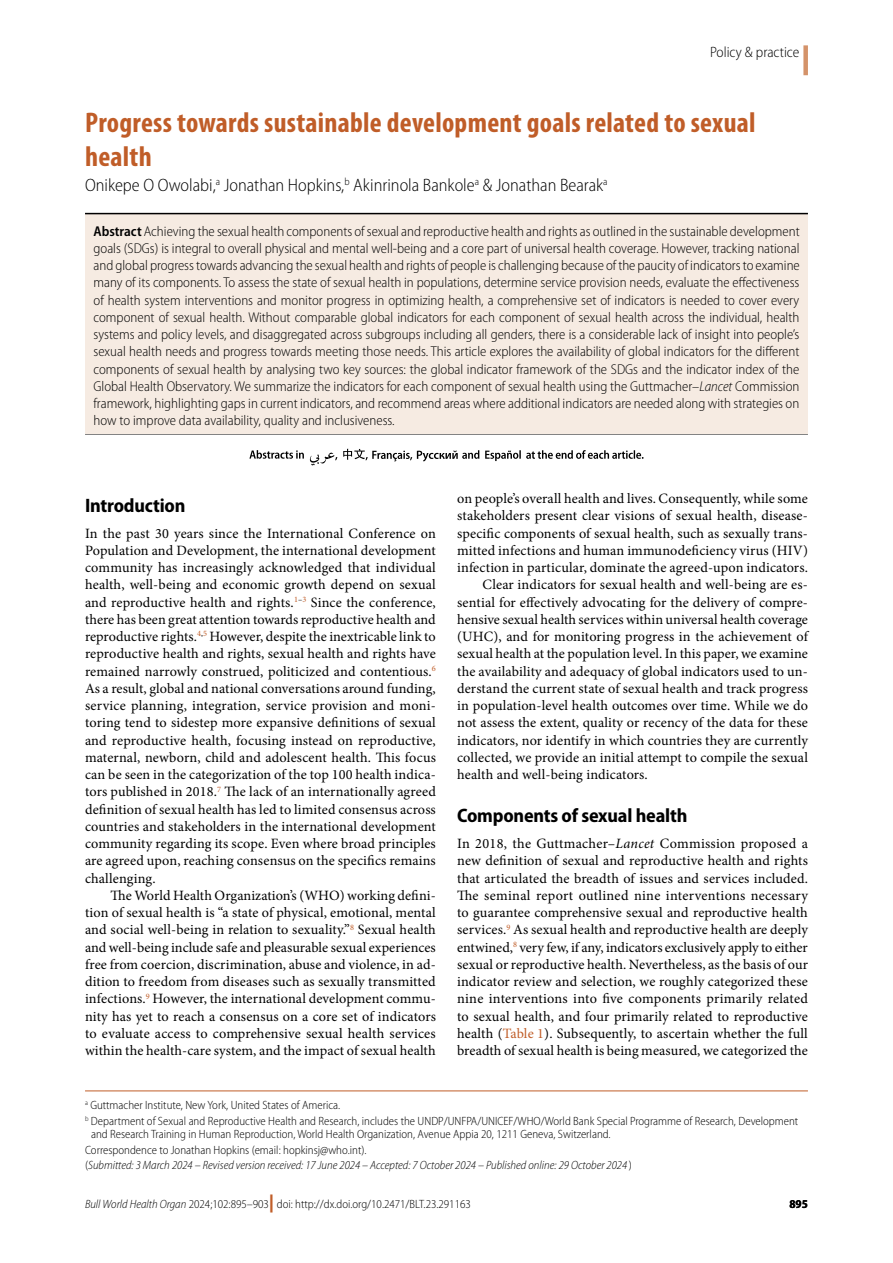
<style>
.page{position:relative;width:893px;height:1263px;background:#fff}
.page>*{position:absolute;margin:0;border:0;box-sizing:border-box;transform-origin:0 0}
.Article_Title{font:700 condensed 28.5px/33.8px "Myriad Pro";letter-spacing:.01em;color:#c05d28}
.Head_1{font:700 semi-condensed 19.5px "Myriad Pro";letter-spacing:-.01em;color:#000}
.Authors{font:300 semi-condensed 18px "Myriad Pro";color:#000}
.Section_Title{font:300 semi-condensed 15px "Myriad Pro";color:#000}
.Para_No_Ind{font:14.25px/17.2px "Minion Pro";letter-spacing:.005em;color:#000;text-align:justify}
.Para_Ind{font:14.25px/17.2px "Minion Pro";letter-spacing:.01em;color:#000;text-align:justify}
.Abstract_No_Ind{font:300 semi-condensed 14.25px/17.2px "Myriad Pro";color:#000;text-align:justify}
.Affiliations{font:300 semi-condensed 12px/13.5px "Myriad Pro";color:#000}
.Submission_info{font:italic 300 semi-condensed 12px "Myriad Pro";color:#000}
.t1{font:700 semi-condensed 12px "Myriad Pro";color:#000}
.s1{font-weight:600}
.s2{font-style:italic}
.s3{color:#c05d28}
.s4{font-style:normal}
.s5{font-weight:900;font-stretch:normal;font-size:18px;color:#c05d28}
</style>
<div class="page">
<hr style="left:85px;top:1090px;width:723px;height:1px;background:#c05d28">
<hr style="left:85px;top:434px;width:723px;height:1px;background:#000">
<div style="left:85px;top:214px;width:723px;height:220px;background:#f6ebe2"></div>
<hr style="left:85px;top:213px;width:723px;height:1px;background:#000">
<svg style="left:310px;top:449px;width:334px;height:17px"></svg>
<svg style="left:249px;top:450px;width:55px;height:9px"></svg>
<div style="left:803px;top:45px;width:5px;height:30px;background:#d4936a"></div>
<p class="Section_Title" style="left:710px;top:44px;width:91px">Policy &amp; practice</p>
<p class="Article_Title" style="left:85px;top:106px;width:672px">Progress towards sustainable development goals related to sexual health</p>
<p class="Authors" style="left:85px;top:176px;width:524px">Onikepe O Owolabi,<sup>a</sup> Jonathan Hopkins,<sup>b</sup> Akinrinola Bankole<sup>a</sup> &amp; Jonathan Bearak<sup>a</sup></p>
<p class="Abstract_No_Ind" style="left:94px;top:223px;width:708px"><span class="s1">Abstract</span> Achieving the sexual health components of sexual and reproductive health and rights as outlined in the sustainable development goals (SDGs) is integral to overall physical and mental well-being and a core part of universal health coverage. However, tracking national and global progress towards advancing the sexual health and rights of people is challenging because of the paucity of indicators to examine many of its components. To assess the state of sexual health in populations, determine service provision needs, evaluate the effectiveness of health system interventions and monitor progress in optimizing health, a comprehensive set of indicators is needed to cover every component of sexual health. Without comparable global indicators for each component of sexual health across the individual, health systems and policy levels, and disaggregated across subgroups including all genders, there is a considerable lack of insight into people’s sexual health needs and progress towards meeting those needs. This article explores the availability of global indicators for the different components of sexual health by analysing two key sources: the global indicator framework of the SDGs and the indicator index of the Global Health Observatory. We summarize the indicators for each component of sexual health using the Guttmacher–<span class="s2">Lancet</span> Commission framework, highlighting gaps in current indicators, and recommend areas where additional indicators are needed along with strategies on how to improve data availability, quality and inclusiveness.</p>
<p class="Head_1" style="left:85px;top:494px;width:102px">Introduction</p>
<p class="Para_No_Ind" style="left:85px;top:524px;width:352px">In the past 30 years since the International Conference on Population and Development, the international development community has increasingly acknowledged that individual health, well-being and economic growth depend on sexual and reproductive health and rights.<sup>1</sup><sup>–</sup><sup>3</sup> Since the conference, there has been great attention towards reproductive health and reproductive rights.<sup>4</sup><sup>,</sup><sup>5</sup> However, despite the inextricable link to reproductive health and rights, sexual health and rights have remained narrowly construed, politicized and contentious.<sup>6<br></sup>As a result, global and national conversations around funding, service planning, integration, service provision and moni&shy;toring tend to sidestep more expansive definitions of sexual and reproductive health, focusing instead on reproductive, maternal, newborn, child and adolescent health. This focus can be seen in the categorization of the top 100 health indica&shy;tors published in 2018.<sup>7</sup> The lack of an internationally agreed definition of sexual health has led to limited consensus across countries and stakeholders in the international development community regarding its scope. Even where broad principles are agreed upon, reaching consensus on the specifics remains challenging.</p>
<p class="Para_Ind" style="left:85px;top:887px;width:352px;text-indent:26px">The World Health Organization’s (WHO) working defini&shy;tion of sexual health is “a state of physical, emotional, mental and social well-being in relation to sexuality.”<sup>8</sup> Sexual health and well-being include safe and pleasurable sexual experiences free from coercion, discrimination, abuse and violence, in ad&shy;dition to freedom from diseases such as sexually transmitted infections.<sup>9</sup> However, the international development commu&shy;nity has yet to reach a consensus on a core set of indicators to evaluate access to comprehensive sexual health services within the health-care system, and the impact of sexual health</p>
<p class="Para_Ind" style="left:457px;top:490px;width:352px">on people’s overall health and lives. Consequently, while some stakeholders present clear visions of sexual health, disease&shy;specific components of sexual health, such as sexually trans&shy;mitted infections and human immunodeficiency virus (HIV) infection in particular, dominate the agreed-upon indicators.</p>
<p class="Para_Ind" style="left:457px;top:576px;width:352px;text-indent:26px">Clear indicators for sexual health and well-being are es&shy;sential for effectively advocating for the delivery of compre&shy;hensive sexual health services within universal health coverage (UHC), and for monitoring progress in the achievement of sexual health at the population level. In this paper, we examine the availability and adequacy of global indicators used to un&shy;derstand the current state of sexual health and track progress in population-level health outcomes over time. While we do not assess the extent, quality or recency of the data for these indicators, nor identify in which countries they are currently collected, we provide an initial attempt to compile the sexual health and well-being indicators.</p>
<p class="Head_1" style="left:457px;top:805px;width:232px">Components of sexual health</p>
<p class="Para_No_Ind" style="left:457px;top:835px;width:352px">In 2018, the Guttmacher–<span class="s2">Lancet</span> Commission proposed a new definition of sexual and reproductive health and rights that articulated the breadth of issues and services included.<br>The seminal report outlined nine interventions necessary to guarantee comprehensive sexual and reproductive health services.<sup>9</sup> As sexual health and reproductive health are deeply entwined,<sup>8</sup> very few, if any, indicators exclusively apply to either sexual or reproductive health. Nevertheless, as the basis of our indicator review and selection, we roughly categorized these nine interventions into five components primarily related to sexual health, and four primarily related to reproductive health (<span class="s3">Table 1</span>). Subsequently, to ascertain whether the full breadth of sexual health is being measured, we categorized the</p>
<p class="Affiliations" style="left:85px;top:1098px;width:257px"><sup>a</sup> Guttmacher Institute, New York, United States of America.</p>
<p class="Affiliations" style="left:91px;top:1114px;width:709px;text-indent:-6px"><sup>b</sup> Department of Sexual and Reproductive Health and Research, includes the UNDP/UNFPA/UNICEF/WHO/World Bank Special Programme of Research, Development and Research Training in Human Reproduction, World Health Organization, Avenue Appia 20, 1211 Geneva, Switzerland.</p>
<p class="Affiliations" style="left:85px;top:1143px;width:283px">Correspondence to Jonathan Hopkins (email: hopkinsj@who.int).</p>
<p class="Submission_info" style="left:85px;top:1159px;width:548px"><span class="s4">(</span>Submitted: 3 March 2024 – Revised version received: 17 June 2024 – Accepted: 7 October 2024 – Published online: 29 October 2024 <span class="s4">)</span></p>
<p class="Affiliations" style="left:85px;top:1198px;width:387px"><span class="s2">Bull World Health Organ</span> 2024;102:895–903<span class="s5">|</span> doi: http://dx.doi.org/10.2471/BLT.23.291163</p>
<p class="t1" style="left:789px;top:1197px;width:20px">895</p>
</div>
